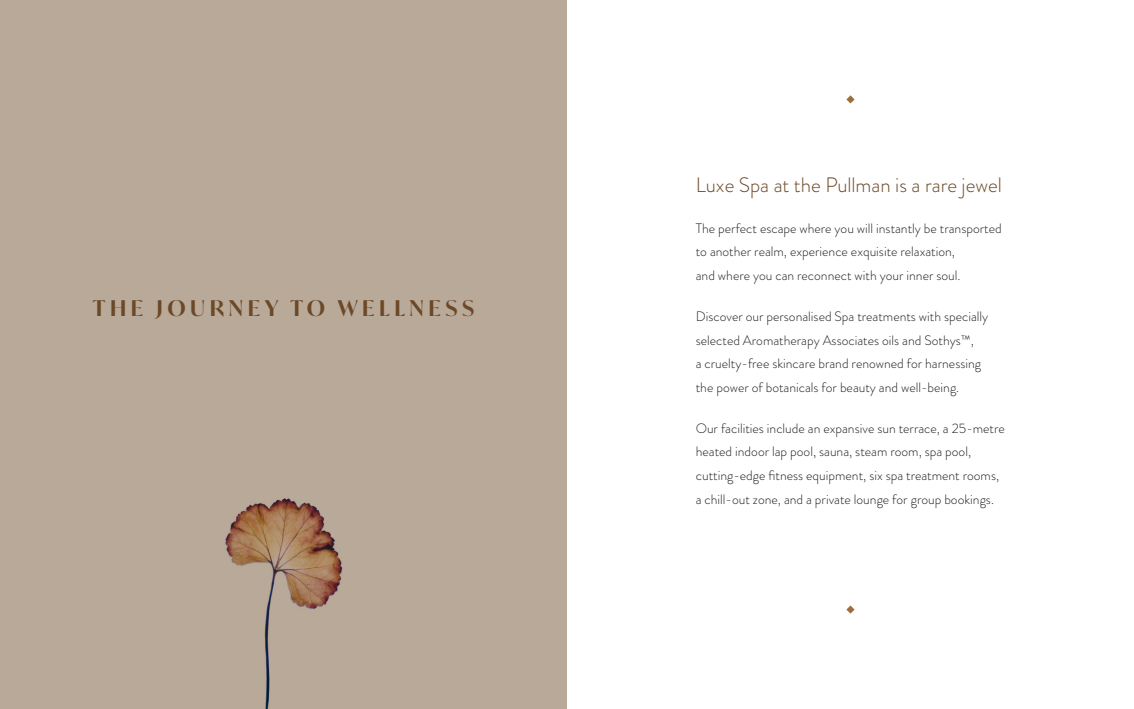
<style>
.page{position:relative;width:1134px;height:709px;background:#fff}
.page>*{position:absolute;margin:0;border:0;box-sizing:border-box;transform-origin:0 0}
.t1{font:600 21.7px "Ivy Mode";letter-spacing:.21em;color:#6b4827}
.t2{font:300 20.8px "Brandon Grotesque";color:#6b4827}
.t3{font:300 13.6px/23.6px "Brandon Grotesque";color:#231f20}
</style>
<div class="page">
<svg style="left:846px;top:95px;width:8px;height:8px"></svg>
<svg style="left:846px;top:605px;width:8px;height:8px"></svg>
<div style="left:0;top:0;width:567px;height:709px;background:#b9a999"></div>
<img style="left:225px;top:498px;width:118px;height:211px">
<p class="t1" style="left:93px;top:293px;width:383px">THE JOURNEY TO WELLNESS</p>
<p class="t2" style="left:696px;top:170px;width:307px">Luxe Spa at the Pullman is a rare jewel</p>
<p class="t3" style="left:696px;top:216px;width:307px">The perfect escape where you will instantly be transported to another realm, experience exquisite relaxation,<br>and where you can reconnect with your inner soul.</p>
<p class="t3" style="left:696px;top:304px;width:294px">Discover our personalised Spa treatments with specially selected Aromatherapy Associates oils and Sothys™,<br>a cruelty-free skincare brand renowned for harnessing the power of botanicals for beauty and well-being.</p>
<p class="t3" style="left:696px;top:416px;width:311px">Our facilities include an expansive sun terrace, a 25-metre heated indoor lap pool, sauna, steam room, spa pool, cutting-edge fitness equipment, six spa treatment rooms, a chill-out zone, and a private lounge for group bookings.</p>
</div>
